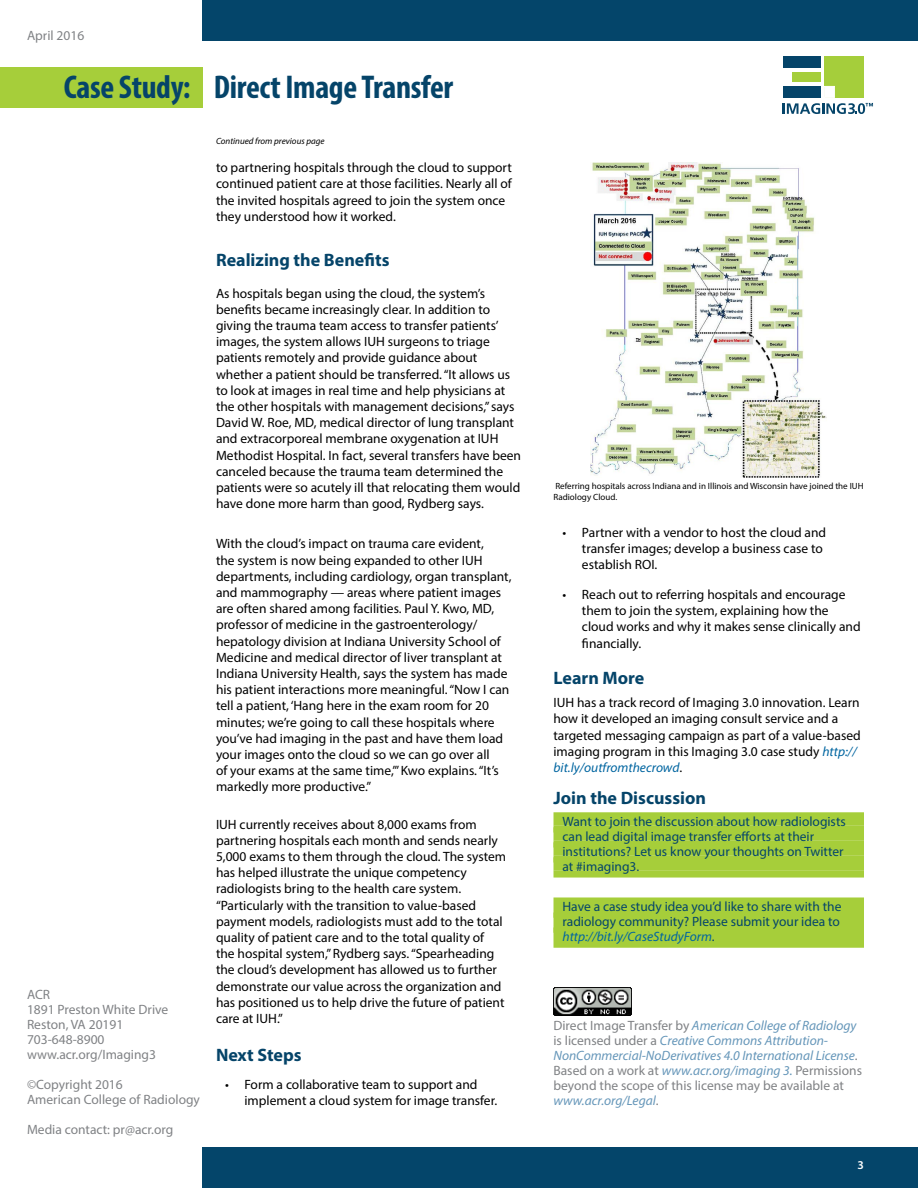
<style>
.page{position:relative;width:918px;height:1188px;background:#fff}
.page>*{position:absolute;margin:0;border:0;box-sizing:border-box;transform-origin:0 0}
.t1{font:700 condensed 33px "Myriad Pro";letter-spacing:-.01em;color:#054469}
.t2{font:700 18px "Myriad Pro";color:#054469}
.t3{font:13.5px/16.2px "Myriad Pro";color:#000}
.t4{font:13.5px/15px "Myriad Pro";color:#04456a}
.t5{font:italic 13.5px/15px "Myriad Pro";color:#6596b9}
.t6{font:13.5px/15px "Myriad Pro";color:#808285}
.t7{font:600 12px "Myriad Pro";color:#fff}
.t8{font:9px/10.8px "Myriad Pro";color:#000}
.t9{font:italic 9px "Myriad Pro";color:#000}
.s1{font-style:italic;color:#0065a0}
.s2{font-style:normal;color:#808285}
</style>
<div class="page">
<div style="left:202px;top:0;width:716px;height:40px;background:#04456a"></div>
<div style="left:0;top:68px;width:202px;height:40px;background:#a6ce3a"></div>
<div style="left:202px;top:1148px;width:716px;height:40px;background:#04456a"></div>
<div style="left:783px;top:56px;width:38px;height:11px;background:#054469"></div>
<div style="left:792px;top:73px;width:29px;height:9px;background:#a5ce3b"></div>
<div style="left:783px;top:86px;width:38px;height:12px;background:#054469"></div>
<div style="left:824px;top:56px;width:40px;height:41px;background:#a5ce3b"></div>
<svg style="left:783px;top:103px;width:90px;height:11px"></svg>
<div style="left:824px;top:86px;width:11px;height:12px;background:#fff;border:1px solid #fff"></div>
<div style="left:554px;top:812px;width:310px;height:14px;background:#a6ce3a"></div>
<div style="left:554px;top:826px;width:310px;height:7px;background:#a6ce3a"></div>
<div style="left:554px;top:827px;width:310px;height:14px;background:#a6ce3a"></div>
<div style="left:554px;top:841px;width:310px;height:7px;background:#a6ce3a"></div>
<div style="left:554px;top:842px;width:310px;height:14px;background:#a6ce3a"></div>
<div style="left:554px;top:856px;width:310px;height:7px;background:#a6ce3a"></div>
<div style="left:554px;top:857px;width:310px;height:14px;background:#a6ce3a"></div>
<div style="left:554px;top:871px;width:310px;height:7px;background:#a6ce3a"></div>
<div style="left:554px;top:897px;width:310px;height:14px;background:#a6ce3a"></div>
<div style="left:554px;top:911px;width:310px;height:7px;background:#a6ce3a"></div>
<div style="left:554px;top:912px;width:310px;height:14px;background:#a6ce3a"></div>
<div style="left:554px;top:926px;width:310px;height:7px;background:#a6ce3a"></div>
<div style="left:554px;top:927px;width:310px;height:14px;background:#a6ce3a"></div>
<div style="left:554px;top:941px;width:310px;height:7px;background:#a6ce3a"></div>
<img style="left:554px;top:987px;width:77px;height:28px">
<img style="left:590px;top:162px;width:237px;height:316px">
<p class="t6" style="left:27px;top:28px;width:59px">April 2016</p>
<h1 class="t1" style="left:64px;top:67px;width:391px">Case Study: Direct Image Transfer</h1>
<p class="t6" style="left:27px;top:987px;width:143px">ACR<br>1891 Preston White Drive<br>Reston, VA 20191<br>703-648-8900 www.acr.org/Imaging3</p>
<p class="t6" style="left:27px;top:1077px;width:175px">©Copyright 2016<br>American College of Radiology</p>
<p class="t6" style="left:27px;top:1122px;width:148px">Media contact: pr@acr.org</p>
<p class="t9" style="left:216px;top:136px;width:110px">Continued from previous page</p>
<p class="t3" style="left:216px;top:159px;width:297px">to partnering hospitals through the cloud to support continued patient care at those facilities. Nearly all of the invited hospitals agreed to join the system once they understood how it worked.</p>
<h2 class="t2" style="left:216px;top:249px;width:175px">Realizing the Benefits</h2>
<p class="t3" style="left:216px;top:285px;width:307px">As hospitals began using the cloud, the system’s benefits became increasingly clear. In addition to giving the trauma team access to transfer patients’ images, the system allows IUH surgeons to triage patients remotely and provide guidance about whether a patient should be transferred. “It allows us to look at images in real time and help physicians at the other hospitals with management decisions,” says David W. Roe, MD, medical director of lung transplant and extracorporeal membrane oxygenation at IUH Methodist Hospital. In fact, several transfers have been canceled because the trauma team determined the patients were so acutely ill that relocating them would have done more harm than good, Rydberg says.</p>
<p class="t3" style="left:216px;top:535px;width:297px">With the cloud’s impact on trauma care evident,<br>the system is now being expanded to other IUH departments, including cardiology, organ transplant, and mammography — areas where patient images are often shared among facilities. Paul Y. Kwo, MD, professor of medicine in the gastroenterology/ hepatology division at Indiana University School of Medicine and medical director of liver transplant at Indiana University Health, says the system has made his patient interactions more meaningful. “Now I can tell a patient, ‘Hang here in the exam room for 20 minutes; we’re going to call these hospitals where you’ve had imaging in the past and have them load your images onto the cloud so we can go over all<br>of your exams at the same time,’” Kwo explains. “It’s markedly more productive.”</p>
<p class="t3" style="left:216px;top:816px;width:292px">IUH currently receives about 8,000 exams from partnering hospitals each month and sends nearly 5,000 exams to them through the cloud. The system has helped illustrate the unique competency radiologists bring to the health care system. “Particularly with the transition to value-based payment models, radiologists must add to the total quality of patient care and to the total quality of the hospital system,” Rydberg says. “Spearheading the cloud’s development has allowed us to further demonstrate our value across the organization and has positioned us to help drive the future of patient care at IUH.”</p>
<h2 class="t2" style="left:216px;top:1043px;width:87px">Next Steps</h2>
<p class="t3" style="left:244px;top:1076px;width:254px;text-indent:-19px">• Form a collaborative team to support and implement a cloud system for image transfer.</p>
<p class="t8" style="left:554px;top:480px;width:312px">Referring hospitals across Indiana and in Illinois and Wisconsin have joined the IUH<br>Radiology Cloud.</p>
<p class="t3" style="left:582px;top:524px;width:246px;text-indent:-19px">• Partner with a vendor to host the cloud and transfer images; develop a business case to establish ROI.</p>
<p class="t3" style="left:582px;top:586px;width:280px;text-indent:-19px">• Reach out to referring hospitals and encourage them to join the system, explaining how the cloud works and why it makes sense clinically and financially.</p>
<h2 class="t2" style="left:554px;top:666px;width:92px">Learn More</h2>
<p class="t3" style="left:554px;top:694px;width:309px">IUH has a track record of Imaging 3.0 innovation. Learn how it developed an imaging consult service and a targeted messaging campaign as part of a value-based imaging program in this Imaging 3.0 case study <span class="s1">http:// bit.ly/outfromthecrowd</span>.</p>
<h2 class="t2" style="left:554px;top:786px;width:154px">Join the Discussion</h2>
<p class="t4" style="left:562px;top:814px;width:285px">Want to join the discussion about how radiologists can lead digital image transfer efforts at their institutions? Let us know your thoughts on Twitter at #imaging3.</p>
<p class="t4" style="left:562px;top:899px;width:280px;text-align:justify">Have a case study idea you’d like to share with the radiology community? Please submit your idea to <span class="s1">http://bit.ly/CaseStudyForm</span>.</p>
<p class="t5" style="left:554px;top:1018px;width:310px"><span class="s2">Direct Image Transfer by</span> American College of Radiology <span class="s2">is licensed under a</span> Creative Commons Attribution-NonCommercial-NoDerivatives 4.0 International License<span class="s2">.<br>Based on a work at</span> www.acr.org/imaging 3. <span class="s2">Permissions beyond the scope of this license may be available at </span>www.acr.org/Legal<span class="s2">.</span></p>
<p class="t7" style="left:858px;top:1157px;width:8px">3</p>
</div>
